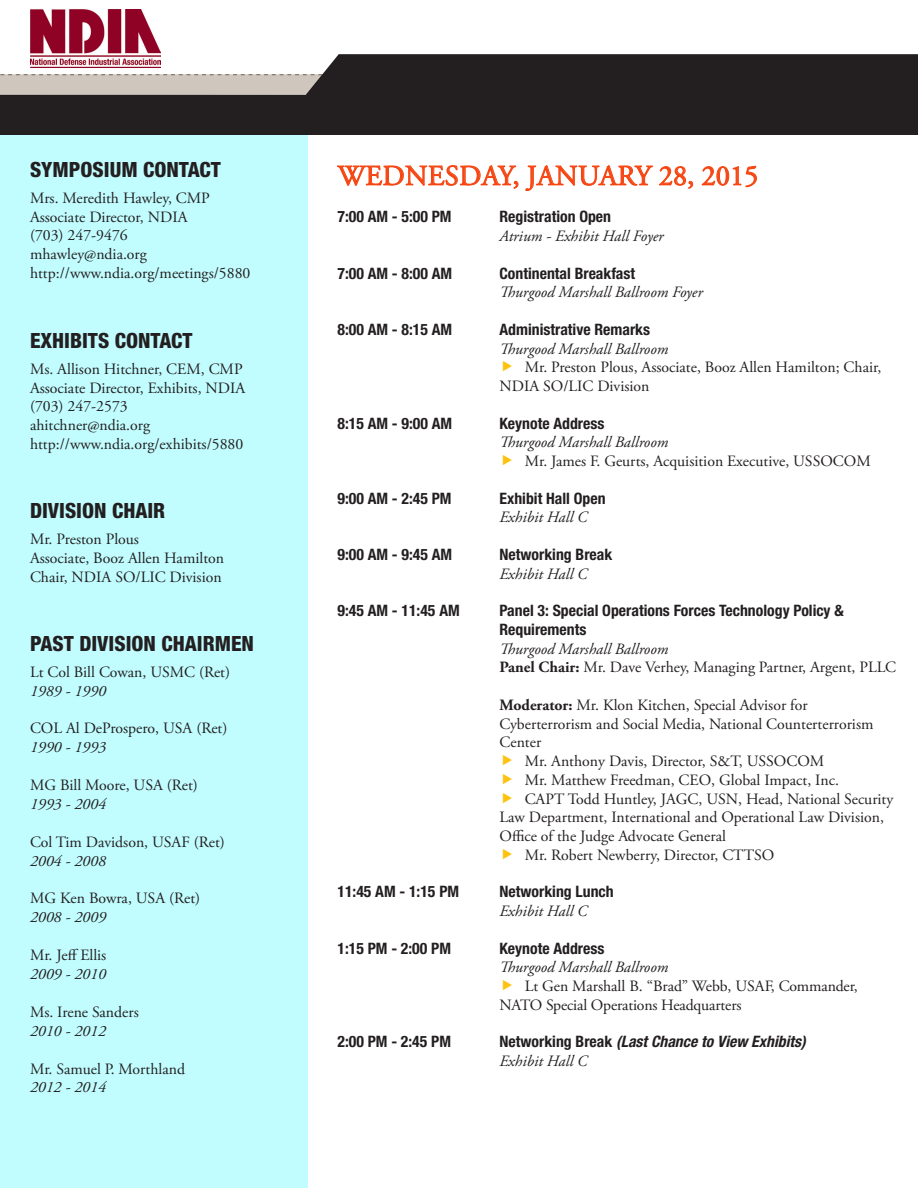
<style>
.page{position:relative;width:918px;height:1188px;background:#fff}
.page>*{position:absolute;margin:0;border:0;box-sizing:border-box;transform-origin:0 0}
.t1{font:28.5px "Adobe Garamond Pro";letter-spacing:.015em;color:#f64511}
.t2{font:800 condensed 21px "Helvetica Neue LT Std";color:#231f20}
.t3{font:15.75px/18.9px "Adobe Garamond Pro";color:#231f20}
.t4{font:700 condensed 15.75px/18.8px "Helvetica Neue LT Std";color:#231f20}
.t5{font:italic 15.75px/18.8px "Adobe Garamond Pro";color:#231f20}
.t6{font:italic 700 condensed 15.75px/18.8px "Helvetica Neue LT Std";color:#231f20}
.s1{font-style:italic}
.s2{font-family:"Helvetica Neue LT Std";font-weight:700;font-style:normal;font-stretch:condensed}
.s3{font-family:"Adobe Garamond Pro";font-weight:400;font-style:italic;font-stretch:normal}
.s4{font-family:"Adobe Garamond Pro";font-stretch:normal}
.s5{font-family:"Adobe Garamond Pro";font-weight:400;font-stretch:normal}
.s6{font-weight:700}
.s7{font-style:normal}
</style>
<div class="page">
<div style="left:0;top:0;width:918px;height:135px;background:#231f20"></div>
<svg style="left:0;top:0;width:918px;height:74px;fill:#fff"></svg>
<svg style="left:0;top:74px;width:323px;height:21px;background:#c7bfb6"></svg>
<img style="left:30px;top:10px;width:131px;height:58px">
<div style="left:0;top:135px;width:308px;height:1053px;background:#c1fdff"></div>
<svg style="left:337px;top:165px;width:182px;height:24px"></svg>
<svg style="left:525px;top:165px;width:169px;height:26px"></svg>
<svg style="left:701px;top:166px;width:56px;height:22px"></svg>
<p class="t2" style="left:30px;top:157px;width:192px">SYMPOSIUM CONTACT</p>
<p class="t3" style="left:30px;top:189px;width:222px">Mrs. Meredith Hawley, CMP<br>Associate Director, NDIA<br>(703) 247-9476<br>mhawley@ndia.org http://www.ndia.org/meetings/5880</p>
<p class="t2" style="left:30px;top:328px;width:164px">EXHIBITS CONTACT</p>
<p class="t3" style="left:30px;top:360px;width:217px">Ms. Allison Hitchner, CEM, CMP<br>Associate Director, Exhibits, NDIA (703) 247-2573 ahitchner@ndia.org http://www.ndia.org/exhibits/5880</p>
<p class="t2" style="left:30px;top:498px;width:137px">DIVISION CHAIR</p>
<p class="t3" style="left:30px;top:530px;width:196px">Mr. Preston Plous<br>Associate, Booz Allen Hamilton<br>Chair, NDIA SO/LIC Division</p>
<p class="t2" style="left:30px;top:631px;width:226px">PAST DIVISION CHAIRMEN</p>
<p class="t3" style="left:30px;top:663px;width:202px">Lt Col Bill Cowan, USMC (Ret)<br><span class="s1">1989 - 1990</span></p>
<p class="t3" style="left:30px;top:719px;width:199px">COL Al DeProspero, USA (Ret)<br><span class="s1">1990 - 1993</span></p>
<p class="t3" style="left:30px;top:776px;width:169px">MG Bill Moore, USA (Ret)<br><span class="s1">1993 - 2004</span></p>
<p class="t3" style="left:30px;top:833px;width:196px">Col Tim Davidson, USAF (Ret)<br><span class="s1">2004 - 2008</span></p>
<p class="t3" style="left:30px;top:890px;width:172px">MG Ken Bowra, USA (Ret)<br><span class="s1">2008 - 2009</span></p>
<p class="t3" style="left:30px;top:946px;width:78px">Mr. Jeff Ellis<br><span class="s1">2009 - 2010</span></p>
<p class="t3" style="left:30px;top:1003px;width:110px">Ms. Irene Sanders<br><span class="s1">2010 - 2012</span></p>
<p class="t3" style="left:30px;top:1060px;width:157px">Mr. Samuel P. Morthland<br><span class="s1">2012 - 2014</span></p>
<p class="t1" style="left:338px;top:159px;width:422px">WEDNESDAY, JANUARY 28, 2015</p>
<p class="t4" style="left:338px;top:207px;width:116px">7:00 AM - 5:00 PM</p>
<p class="t5" style="left:500px;top:209px;width:166px"><span class="s2">Registration Open<br></span>Atrium - Exhibit Hall Foyer</p>
<p class="t4" style="left:338px;top:264px;width:116px">7:00 AM - 8:00 AM</p>
<p class="t5" style="left:500px;top:265px;width:205px"><span class="s2">Continental Breakfast<br></span>Thurgood Marshall Ballroom Foyer</p>
<p class="t4" style="left:338px;top:320px;width:116px">8:00 AM - 8:15 AM</p>
<p class="t4" style="left:500px;top:320px;width:152px">Administrative Remarks</p>
<p class="t5" style="left:500px;top:340px;width:170px">Thurgood Marshall Ballroom</p>
<p class="t3" style="left:525px;top:359px;width:358px">Mr. Preston Plous, Associate, Booz Allen Hamilton; Chair,</p>
<p class="t3" style="left:499px;top:377px;width:152px">NDIA SO/LIC Division</p>
<p class="t4" style="left:338px;top:414px;width:116px">8:15 AM - 9:00 AM</p>
<p class="t4" style="left:500px;top:414px;width:106px">Keynote Address</p>
<p class="t5" style="left:500px;top:434px;width:170px">Thurgood Marshall Ballroom</p>
<p class="t3" style="left:525px;top:452px;width:348px">Mr. James F. Geurts, Acquisition Executive, USSOCOM</p>
<p class="t4" style="left:338px;top:489px;width:116px">9:00 AM - 2:45 PM</p>
<p class="t4" style="left:500px;top:489px;width:108px">Exhibit Hall Open<br><span class="s3">Exhibit Hall C</span></p>
<p class="t4" style="left:338px;top:545px;width:116px">9:00 AM - 9:45 AM</p>
<p class="t4" style="left:500px;top:545px;width:114px">Networking Break<br><span class="s3">Exhibit Hall C</span></p>
<p class="t4" style="left:338px;top:601px;width:124px">9:45 AM - 11:45 AM</p>
<p class="t4" style="left:499px;top:601px;width:398px">Panel 3: Special Operations Forces Technology Policy &amp; Requirements<br><span class="s3">Thurgood Marshall Ballroom<br></span><span class="s4">Panel Chair:</span> <span class="s5">Mr. Dave Verhey, Managing Partner, Argent, PLLC</span></p>
<p class="t3" style="left:500px;top:696px;width:310px"><span class="s6">Moderator:</span> Mr. Klon Kitchen, Special Advisor for</p>
<p class="t3" style="left:499px;top:715px;width:375px">Cyberterrorism and Social Media, National Counterterrorism</p>
<p class="t3" style="left:499px;top:734px;width:43px">Center</p>
<p class="t3" style="left:525px;top:752px;width:301px">Mr. Anthony Davis, Director, S&amp;T, USSOCOM</p>
<p class="t3" style="left:525px;top:771px;width:316px">Mr. Matthew Freedman, CEO, Global Impact, Inc.</p>
<p class="t3" style="left:525px;top:790px;width:370px">CAPT Todd Huntley, JAGC, USN, Head, National Security</p>
<p class="t3" style="left:499px;top:809px;width:386px">Law Department, International and Operational Law Division,</p>
<p class="t3" style="left:499px;top:827px;width:228px">Office of the Judge Advocate General</p>
<p class="t3" style="left:525px;top:846px;width:251px">Mr. Robert Newberry, Director, CTTSO</p>
<p class="t4" style="left:338px;top:882px;width:123px">11:45 AM - 1:15 PM</p>
<p class="t4" style="left:500px;top:882px;width:116px">Networking Lunch<br><span class="s3">Exhibit Hall C</span></p>
<p class="t4" style="left:338px;top:939px;width:115px">1:15 PM - 2:00 PM</p>
<p class="t4" style="left:500px;top:939px;width:106px">Keynote Address</p>
<p class="t5" style="left:500px;top:959px;width:170px">Thurgood Marshall Ballroom</p>
<p class="t3" style="left:525px;top:977px;width:335px">Lt Gen Marshall B. “Brad” Webb, USAF, Commander,</p>
<p class="t3" style="left:499px;top:996px;width:244px">NATO Special Operations Headquarters</p>
<p class="t4" style="left:338px;top:1032px;width:115px">2:00 PM - 2:45 PM</p>
<p class="t6" style="left:500px;top:1033px;width:308px"><span class="s7">Networking Break</span> (Last Chance to View Exhibits)<br><span class="s5">Exhibit Hall C</span></p>
</div>
